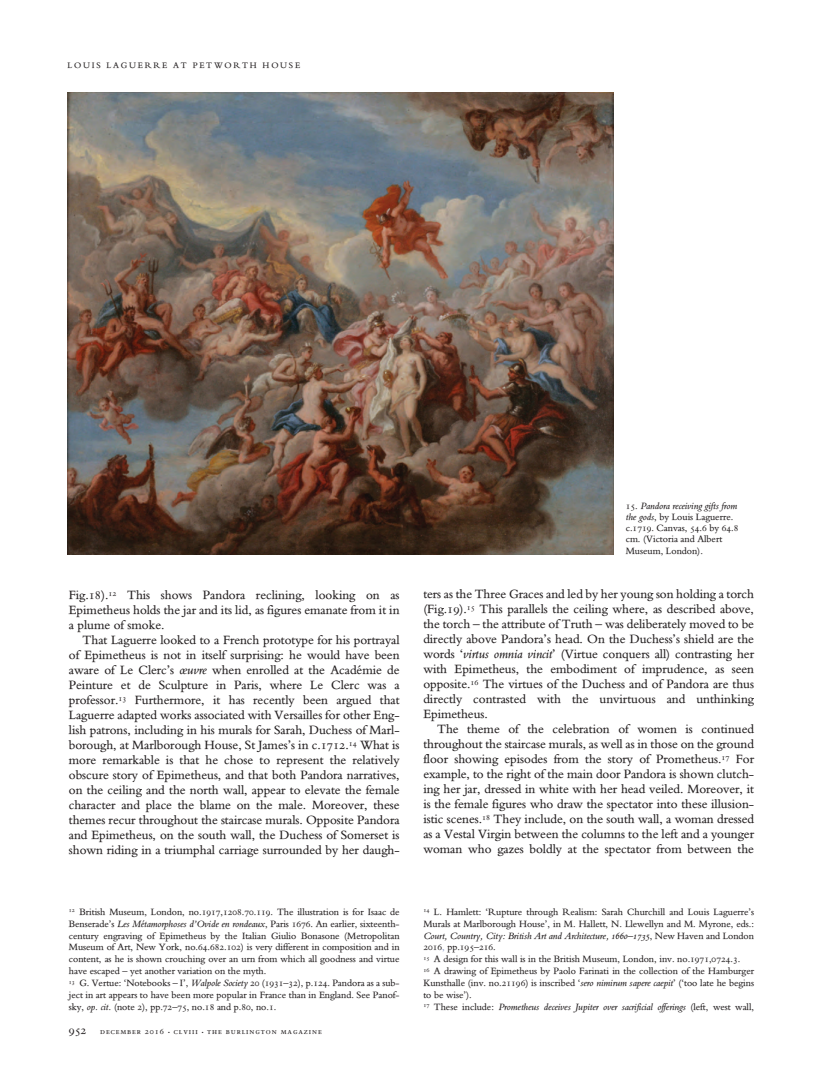
<style>
.page{position:relative;width:833px;height:1092px;background:#fff}
.page>*{position:absolute;margin:0;border:0;box-sizing:border-box;transform-origin:0 0}
.t1{font:13.12px/15px "Burlington Bembo";color:#231f20;text-align:justify}
.t2{font:10px/11.9px "Burlington Bembo";color:#231f20}
.t3{font:8.75px "Burlington Bembo Expert";letter-spacing:.1em;color:#231f20}
.t4{font:8.75px "Burlington Bembo";letter-spacing:.2em;color:#231f20}
.s1{font-style:italic}
.s2{color:#8190c4}
.s3{font-size:12.5px}
.s4{font-family:"Burlington Bembo";font-size:5px}
</style>
<div class="page">
<img style="left:68px;top:92px;width:546px;height:462px">
<p class="t4" style="left:68px;top:62px;width:234px">LOUIS LAGUERRE AT PETWORTH HOUSE</p>
<p class="t1" style="left:69px;top:589px;width:332px">Fig.18).<sup>12</sup> This shows Pandora reclining, looking on as Epimetheus holds the jar and its lid, as figures emanate from it in a plume of smoke.</p>
<p class="t1" style="left:69px;top:634px;width:332px;text-indent:14px">That Laguerre looked to a French prototype for his portrayal of Epimetheus is not in itself surprising: he would have been aware of Le Clerc’s <span class="s1">œuvre</span> when enrolled at the Académie de Peinture et de Sculpture in Paris, where Le Clerc was a professor.<sup>13</sup> Furthermore, it has recently been argued that Laguerre adapted works associated with Versailles for other Eng&shy;lish patrons, including in his murals for Sarah, Duchess of Marl&shy;borough, at Marlborough House, St James’s in c.1712.<sup>14</sup> What is more remarkable is that he chose to represent the relatively obscure story of Epimetheus, and that both Pandora narratives, on the ceiling and the north wall, appear to elevate the female character and place the blame on the male. Moreover, these themes recur throughout the staircase murals. Opposite Pandora and Epimetheus, on the south wall, the Duchess of Somerset is shown riding in a triumphal carriage surrounded by her daugh-</p>
<p class="t2" style="left:625px;top:500px;width:114px;line-height:11.2px">15. <span class="s1">Pandora receiving gifts from the gods</span>, by Louis Laguerre. c.1719. Canvas, 54.6 by 64.8 cm. (Victoria and Albert<br>Museum, London).</p>
<p class="t1" style="left:423px;top:587px;width:332px">ters as the Three Graces and led by her young son holding a torch (Fig.19).<sup>15</sup> This parallels the ceiling where, as described above, the torch – the attribute of Truth – was deliberately moved to be directly above Pandora’s head. On the Duchess’s shield are the words ‘<span class="s1">virtus omnia vincit</span>’ (Virtue conquers all) contrasting her with Epimetheus, the embodiment of imprudence, as seen opposite.<sup>16</sup> The virtues of the Duchess and of Pandora are thus directly contrasted with the unvirtuous and unthinking Epimetheus.</p>
<p class="t1" style="left:423px;top:722px;width:332px;text-indent:14px">The theme of the celebration of women is continued throughout the staircase murals, as well as in those on the ground floor showing episodes from the story of Prometheus.<sup>17</sup> For example, to the right of the main door Pandora is shown clutch&shy;ing her jar, dressed in white with her head veiled. Moreover, it is the female figures who draw the spectator into these illusion&shy;istic scenes.<sup>18</sup> They include, on the south wall, a woman dressed as a Vestal Virgin between the columns to the left and a younger woman who gazes boldly at the spectator from between the</p>
<p class="t2" style="left:69px;top:906px;width:332px"><sup>12</sup> British Museum, London, no.1917,1208.70.119. The illustration is for Isaac de Benserade’s <span class="s1">Les Métamorphoses d’Ovide en rondeaux</span>, Paris 1676. An earlier, sixteenth&shy;century engraving of Epimetheus by the Italian Giulio Bonasone (Metropolitan Museum of Art, New York, no.64.682.102) is very different in composition and in content, as he is shown crouching over an urn from which all goodness and virtue have escaped – yet another variation on the myth.<br><sup>13</sup> G. Vertue: ‘Notebooks – I’, <span class="s1">Walpole Society</span> 20 (1931–32), p.124. Pandora as a sub&shy;ject in art appears to have been more popular in France than in England. See Panof&shy;sky, <span class="s1">op. cit.</span> (note 2), pp.72–75, no.18 and p.80, no.1.</p>
<p class="t2" style="left:423px;top:906px;width:332px"><sup>14</sup> L. Hamlett: ‘Rupture through Realism: Sarah Churchill and Louis Laguerre’s Murals at Marlborough House’, in M. Hallett, N. Llewellyn and M. Myrone, eds.:<br><span class="s1">Court, Country, City: British Art and Architecture, 1660–1735</span>, New Haven and London 2016<span class="s2">,</span> pp.195–216.<br><sup>15</sup> A design for this wall is in the British Museum, London, inv. no.1971,0724.3.<br><sup>16</sup> A drawing of Epimetheus by Paolo Farinati in the collection of the Hamburger Kunsthalle (inv. no.21196) is inscribed ‘<span class="s1">sero nimirum sapere caepit</span>’ (‘too late he begins to be wise’).<br><sup>17</sup> These include: <span class="s1">Prometheus deceives Jupiter over sacrificial offerings</span> (left, west wall,</p>
<p class="t3" style="left:69px;top:1026px;width:254px"><span class="s3">952</span> december 2016 <span class="s4">•</span> clviii <span class="s4">•</span> the burlington magazine</p>
</div>
